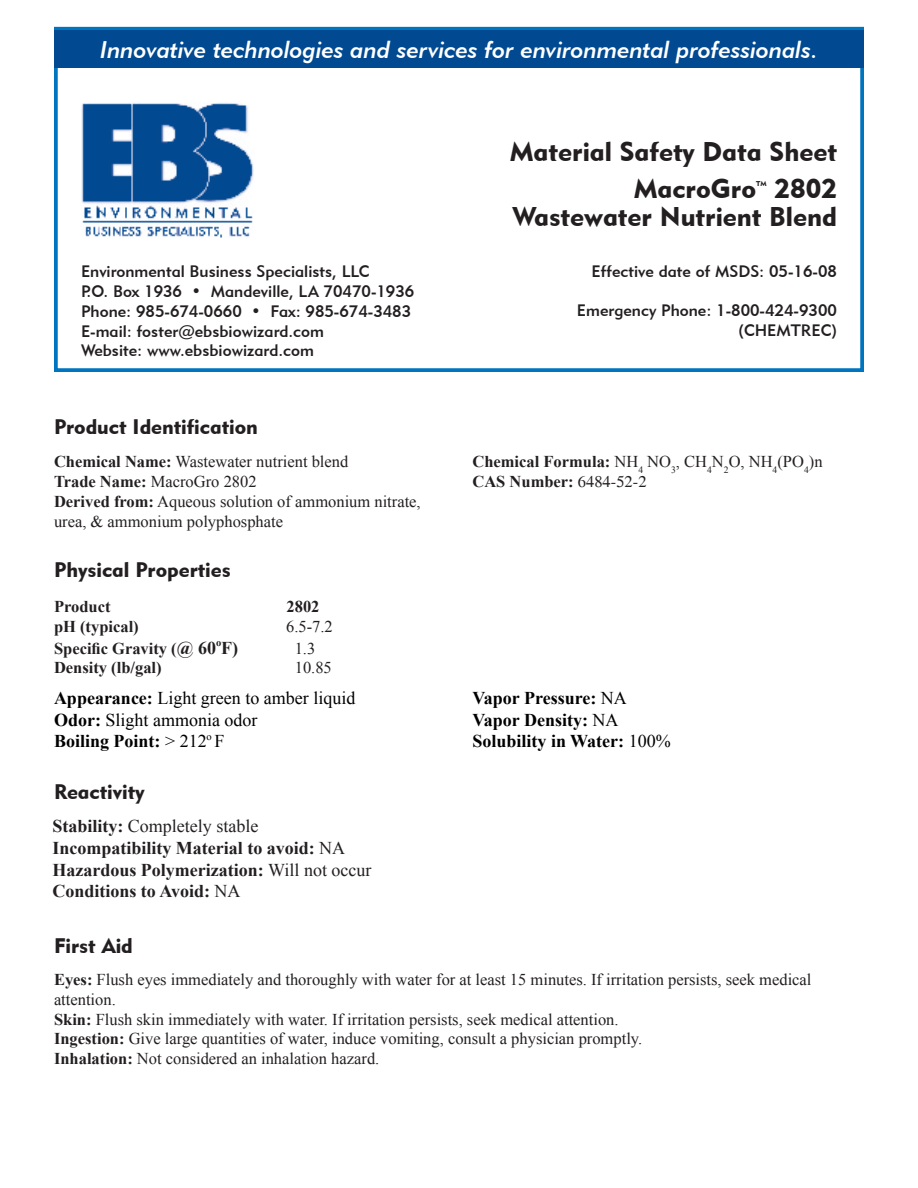
<style>
.page{position:relative;width:918px;height:1188px;background:#fff}
.page>*{position:absolute;margin:0;border:0;box-sizing:border-box;transform-origin:0 0}
.t1{font:27px/37.8px "Geometric 415 BT Black A";color:#231f20}
.t2{font:24px "Geometric 415 BT Medium Italic A";color:#fff}
.t3{font:21px "Geometric 415 BT Black A";color:#231f20}
.t4{font:700 18px/21.6px "Times New Roman";color:#231f20}
.t5{font:18px/21.6px "Times New Roman";color:#000}
.t6{font:700 18px/21.6px "Times New Roman";color:#000}
.t7{font:16.5px/19.8px "Times New Roman";color:#231f20}
.t8{font:16.5px/19.8px "Geometric 415 BT Medium A";color:#231f20}
.t9{font:700 16.5px/19.8px "Times New Roman";color:#231f20}
.t10{font:7.05px "Geometric 415 BT Black A";color:#231f20}
.s1{font-weight:700}
.s2{font-size:18px}
.s3{font-weight:400}
.s4{font-family:"Times";font-weight:400}
</style>
<div class="page">
<div style="left:54px;top:27px;width:810px;height:345px;border:4px solid #0075bf"></div>
<div style="left:54px;top:30px;width:810px;height:38px;background:#014990"></div>
<img style="left:81px;top:103px;width:173px;height:135px">
<h2 class="t2" style="left:100px;top:35px;width:719px">Innovative technologies and services for environmental professionals.</h2>
<p class="t8" style="left:81px;top:261px;width:335px">Environmental Business Specialists, LLC<br>P.O. Box 1936 • Mandeville, LA 70470-1936<br>Phone: 985-674-0660 • Fax: 985-674-3483<br>E-mail: foster@ebsbiowizard.com<br>Website: www.ebsbiowizard.com</p>
<p class="t3" style="left:54px;top:414px;width:205px">Product Identification</p>
<p class="t7" style="left:54px;top:452px;width:368px"><span class="s1">Chemical Name:</span> Wastewater nutrient blend<br><span class="s1">Trade Name:</span> MacroGro 2802<br><span class="s1">Derived from:</span> Aqueous solution of ammonium nitrate, urea, &amp; ammonium polyphosphate</p>
<p class="t3" style="left:54px;top:557px;width:178px">Physical Properties</p>
<p class="t9" style="left:54px;top:596px;width:58px">Product</p>
<p class="t9" style="left:287px;top:596px;width:34px">2802</p>
<p class="t9" style="left:54px;top:616px;width:86px">pH (typical)</p>
<p class="t7" style="left:286px;top:616px;width:48px">6.5-7.2</p>
<p class="t9" style="left:54px;top:638px;width:186px">Specific Gravity (<span class="s2">@ 60</span><sup>o</sup><span class="s2">F)</span></p>
<p class="t7" style="left:295px;top:638px;width:22px">1.3</p>
<p class="t9" style="left:54px;top:658px;width:109px">Density (lb/gal)</p>
<p class="t7" style="left:295px;top:658px;width:39px">10.85</p>
<p class="t5" style="left:54px;top:687px;width:303px"><span class="s1">Appearance:</span> Light green to amber liquid<br><span class="s1">Odor:</span> Slight ammonia odor<br><span class="s1">Boiling Point:</span> &gt; 212<sup>o</sup> F</p>
<p class="t3" style="left:54px;top:779px;width:92px">Reactivity</p>
<p class="t4" style="left:52px;top:815px;width:321px">Stability: <span class="s3">Completely stable </span>Incompatibility Material to avoid: <span class="s3">NA </span>Hazardous Polymerization: <span class="s3">Will not occur </span>Conditions to Avoid: <span class="s3">NA</span></p>
<h1 class="t1" style="left:634px;top:132px;width:205px;text-indent:-124px">Material Safety Data Sheet<br>MacroGro</h1>
<h1 class="t1" style="left:512px;top:175px;width:326px;line-height:27.9px;text-align:right">2802<br>Wastewater Nutrient Blend</h1>
<p class="t10" style="left:756px;top:179px;width:12px">TM</p>
<p class="t8" style="left:592px;top:261px;width:247px">Effective date of MSDS: 05-16-08</p>
<p class="t8" style="left:577px;top:300px;width:262px;text-align:right">Emergency Phone: 1-800-424-9300 (CHEMTREC)</p>
<p class="t9" style="left:472px;top:451px;width:352px">Chemical Formula: <span class="s3">NH</span><sub>4</sub> <span class="s3">NO</span><sub>3</sub><span class="s3">, CH</span><sub>4</sub><span class="s3">N</span><sub>2</sub><span class="s3">O, NH</span><sub>4</sub><span class="s3">(PO</span><sub>4</sub><span class="s3">)n<br></span>CAS Number: <span class="s4">6484-52-2</span></p>
<p class="t6" style="left:472px;top:687px;width:200px">Vapor Pressure: <span class="s3">NA<br></span>Vapor Density: <span class="s3">NA<br></span>Solubility in Water: <span class="s3">100%</span></p>
<p class="t3" style="left:54px;top:933px;width:80px">First Aid</p>
<p class="t7" style="left:54px;top:969px;width:759px"><span class="s1">Eyes:</span> Flush eyes immediately and thoroughly with water for at least 15 minutes. If irritation persists, seek medical attention.<br><span class="s1">Skin:</span> Flush skin immediately with water. If irritation persists, seek medical attention.<br><span class="s1">Ingestion:</span> Give large quantities of water, induce vomiting, consult a physician promptly.<br><span class="s1">Inhalation:</span> Not considered an inhalation hazard.</p>
</div>
